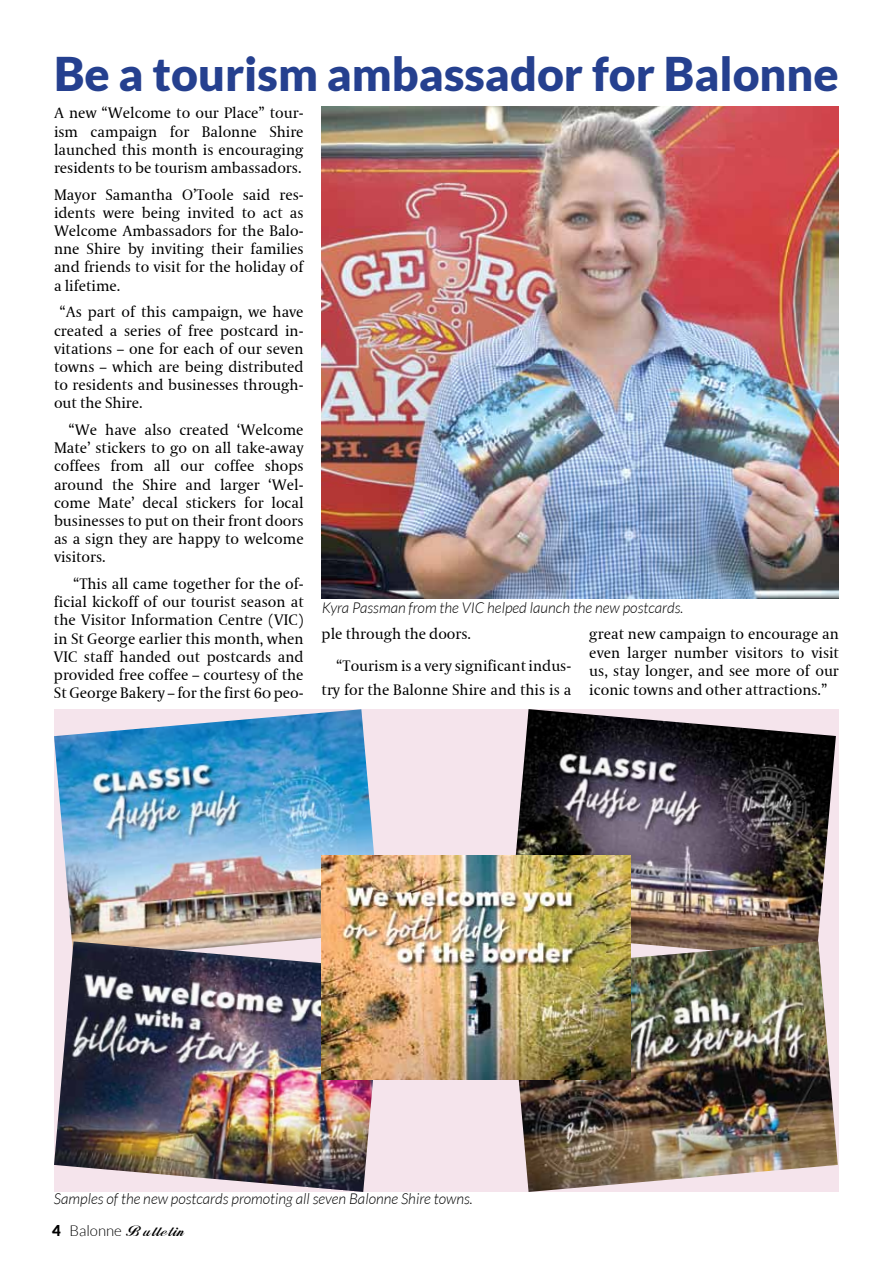
<style>
.page{position:relative;width:893px;height:1263px;background:#fff}
.page>*{position:absolute;margin:0;border:0;box-sizing:border-box;transform-origin:0 0}
.t1{font:900 46.5px "Lato";color:#25408f}
.t2{font:15px/18.1px "Coranto W01 2";color:#000;text-align:justify}
.t3{font:italic 300 15px "Lato";color:#000}
.t4{font:15px "Alison";color:#000}
.s1{font-family:"Lato";font-weight:900}
.s2{font-family:"Lato";font-weight:300}
</style>
<div class="page">
<img style="left:322px;top:106px;width:517px;height:493px">
<div style="left:54px;top:709px;width:785px;height:483px;background:#f5e4ec"></div>
<img style="left:54px;top:709px;width:320px;height:232px">
<img style="left:515px;top:709px;width:321px;height:232px">
<img style="left:54px;top:941px;width:319px;height:251px">
<img style="left:518px;top:941px;width:320px;height:251px">
<img style="left:322px;top:855px;width:308px;height:225px">
<h1 class="t1" style="left:54px;top:47px;width:786px">Be a tourism ambassador for Balonne</h1>
<p class="t2" style="left:54px;top:104px;width:251px">A new “Welcome to our Place” tour&shy;ism campaign for Balonne Shire launched this month is encouraging residents to be tourism ambassadors.</p>
<p class="t2" style="left:54px;top:185px;width:251px">Mayor Samantha O’Toole said res&shy;idents were being invited to act as Welcome Ambassadors for the Balo&shy;nne Shire by inviting their families and friends to visit for the holiday of a lifetime.</p>
<p class="t2" style="left:54px;top:303px;width:251px;text-indent:6px">“As part of this campaign, we have created a series of free postcard in&shy;vitations – one for each of our seven towns – which are being distributed to residents and businesses through&shy;out the Shire.</p>
<p class="t2" style="left:54px;top:421px;width:251px;text-indent:15px">“We have also created ‘Welcome Mate’ stickers to go on all take-away coffees from all our coffee shops around the Shire and larger ‘Wel&shy;come Mate’ decal stickers for local businesses to put on their front doors as a sign they are happy to welcome visitors.</p>
<p class="t2" style="left:54px;top:575px;width:251px;text-indent:19px">“This all came together for the of&shy;ficial kickoff of our tourist season at the Visitor Information Centre (VIC) in St George earlier this month, when VIC staff handed out postcards and provided free coffee – courtesy of the St George Bakery – for the first 60 peo-</p>
<p class="t3" style="left:322px;top:600px;width:363px">Kyra Passman from the VIC helped launch the new postcards.</p>
<p class="t2" style="left:337px;top:617px;width:236px;line-height:32.5px;text-indent:-15px">ple through the doors.<br>“Tourism is a very significant indus-</p>
<p class="t2" style="left:322px;top:681px;width:251px">try for the Balonne Shire and this is a</p>
<p class="t2" style="left:589px;top:624px;width:251px;line-height:18.9px">great new campaign to encourage an even larger number visitors to visit us, stay longer, and see more of our iconic towns and other attractions.”</p>
<p class="t3" style="left:54px;top:1190px;width:420px">Samples of the new postcards promoting all seven Balonne Shire towns.</p>
<p class="t4" style="left:52px;top:1224px;width:134px"><span class="s1">4</span> <span class="s2">Balonne</span> Bulletin</p>
</div>
